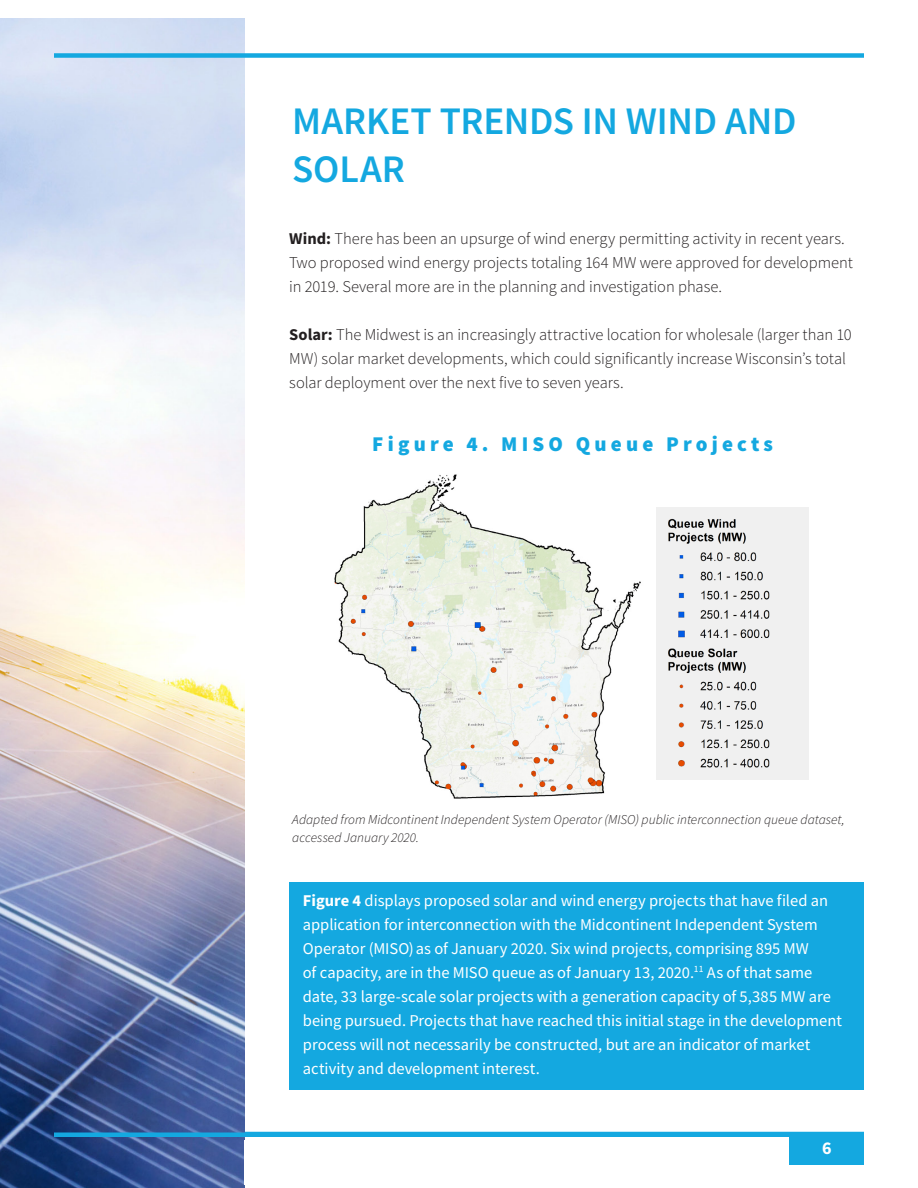
<style>
.page{position:relative;width:918px;height:1188px;background:#fff}
.page>*{position:absolute;margin:0;border:0;box-sizing:border-box;transform-origin:0 0}
.Paragraph_Style_1{font:600 39px/48px "Source Sans Pro";letter-spacing:-.005em;color:#14a8e0}
.t1{font:900 21px "Source Sans Pro";letter-spacing:.2em;color:#14a8e0}
.t2{font:700 18px "Source Sans Pro";color:#fff}
.t3{font:16.5px/24px "Source Sans Pro";color:#fff}
.t4{font:300 16.5px/24px "Source Sans Pro";letter-spacing:-.005em;color:#231f20}
.t5{font:italic 300 13.5px/18px "Source Sans Pro";letter-spacing:.005em;color:#231f20}
.s1{font-weight:700}
</style>
<div class="page">
<div style="left:790px;top:1132px;width:74px;height:34px;background:#14a8e0"></div>
<img style="left:0;top:18px;width:245px;height:1170px">
<div style="left:289px;top:882px;width:575px;height:208px;background:#14a8e0"></div>
<div style="left:54px;top:53px;width:810px;height:5px;background:#14a8e0"></div>
<div style="left:54px;top:1132px;width:810px;height:5px;background:#14a8e0"></div>
<img style="left:334px;top:474px;width:307px;height:325px">
<img style="left:656px;top:507px;width:152px;height:273px">
<p class="Paragraph_Style_1" style="left:292px;top:97px;width:506px">MARKET TRENDS IN WIND AND<br>SOLAR</p>
<p class="t4" style="left:289px;top:227px;width:565px"><span class="s1">Wind:</span> There has been an upsurge of wind energy permitting activity in recent years.<br>Two proposed wind energy projects totaling 164 MW were approved for development in 2019. Several more are in the planning and investigation phase.</p>
<p class="t4" style="left:289px;top:323px;width:564px"><span class="s1">Solar:</span> The Midwest is an increasingly attractive location for wholesale (larger than 10<br>MW) solar market developments, which could significantly increase Wisconsin’s total solar deployment over the next five to seven years.</p>
<p class="t1" style="left:372px;top:430px;width:402px">Figure 4. MISO Queue Projects</p>
<p class="t5" style="left:292px;top:810px;width:554px">Adapted from Midcontinent Independent System Operator (MISO) public interconnection queue dataset, accessed January 2020.</p>
<p class="t3" style="left:303px;top:888px;width:541px"><span class="s1">Figure 4</span> displays proposed solar and wind energy projects that have filed an application for interconnection with the Midcontinent Independent System Operator (MISO)as of January 2020. Six wind projects, comprising 895 MW<br>of capacity, are in the MISO queue as of January 13, 2020.<sup>11</sup> As of that same date, 33 large-scale solar projects with a generation capacity of 5,385 MW are being pursued. Projects that have reached this initial stage in the development process will not necessarily be constructed, but are an indicator of market activity and development interest.</p>
<p class="t2" style="left:822px;top:1135px;width:11px">6</p>
</div>
